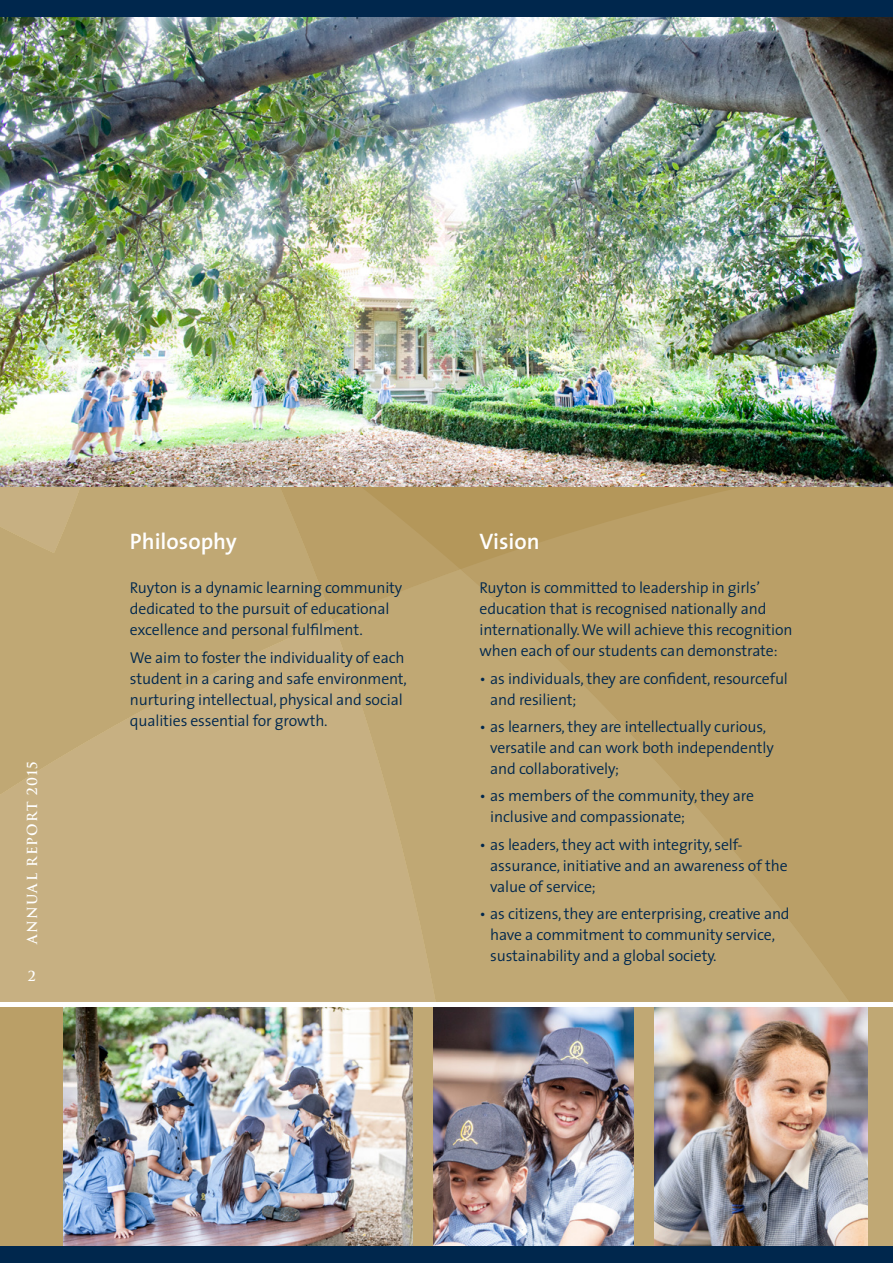
<style>
.page{position:relative;width:893px;height:1263px;background:#fff}
.page>*{position:absolute;margin:0;border:0;box-sizing:border-box;transform-origin:0 0}
.t1{font:600 22.5px "The Sans";color:#fff}
.t2{font:300 15.75px/21px "The Sans";letter-spacing:-.01em;color:#00274d}
.t3{font:700 13.5px "Trajan";letter-spacing:.08em;color:#fff}
</style>
<div class="page">
<div style="left:0;top:1008px;width:64px;height:238px;background:#ba9f67"></div>
<div style="left:412px;top:1008px;width:481px;height:238px;background:#c0a874"></div>
<div style="left:867px;top:1131px;width:26px;height:115px;background:#c0a874"></div>
<div style="left:867px;top:1008px;width:26px;height:78px;background:#c0a874"></div>
<svg style="left:460px;top:487px;width:433px;height:82px;background:#b89c63"></svg>
<svg style="left:332px;top:487px;width:128px;height:82px;background:#b79b62"></svg>
<svg style="left:332px;top:569px;width:561px;height:432px;background:#bda36d"></svg>
<svg style="left:0;top:487px;width:332px;height:132px;background:#bfa772"></svg>
<svg style="left:0;top:619px;width:470px;height:382px;background:#c4ad7d"></svg>
<svg style="left:0;top:487px;width:126px;height:66px;background:#c3ab7a"></svg>
<img style="left:434px;top:1008px;width:200px;height:238px">
<img style="left:655px;top:1008px;width:212px;height:238px">
<img style="left:64px;top:1008px;width:348px;height:238px">
<img style="left:0;top:17px;width:893px;height:470px">
<div style="left:0;top:0;width:893px;height:17px;background:#00274d"></div>
<div style="left:0;top:1246px;width:893px;height:17px;background:#00274d"></div>
<p class="t3" style="left:24px;top:944px;width:185px;rotate:-90deg">Annual Report 2015</p>
<p class="t3" style="left:28px;top:968px;width:9px">2</p>
<h1 class="t1" style="left:130px;top:522px;width:108px">Philosophy</h1>
<p class="t2" style="left:130px;top:577px;width:274px">Ruyton is a dynamic learning community dedicated to the pursuit of educational excellence and personal fulfilment.</p>
<p class="t2" style="left:130px;top:646px;width:279px">We aim to foster the individuality of each student in a caring and safe environment, nurturing intellectual, physical and social qualities essential for growth.</p>
<h1 class="t1" style="left:480px;top:522px;width:62px">Vision</h1>
<p class="t2" style="left:480px;top:577px;width:314px">Ruyton is committed to leadership in girls’ education that is recognised nationally and internationally. We will achieve this recognition when each of our students can demonstrate:</p>
<p class="t2" style="left:490px;top:667px;width:299px;text-indent:-11px">• as individuals, they are confident, resourceful and resilient;</p>
<p class="t2" style="left:490px;top:716px;width:285px;text-indent:-11px">• as learners, they are intellectually curious, versatile and can work both independently and collaboratively;</p>
<p class="t2" style="left:490px;top:785px;width:265px;text-indent:-11px">• as members of the community, they are inclusive and compassionate;</p>
<p class="t2" style="left:490px;top:833px;width:299px;text-indent:-11px">• as leaders, they act with integrity, self&shy;assurance, initiative and an awareness of the value of service;</p>
<p class="t2" style="left:490px;top:903px;width:301px;text-indent:-11px">• as citizens, they are enterprising, creative and have a commitment to community service, sustainability and a global society.</p>
</div>
